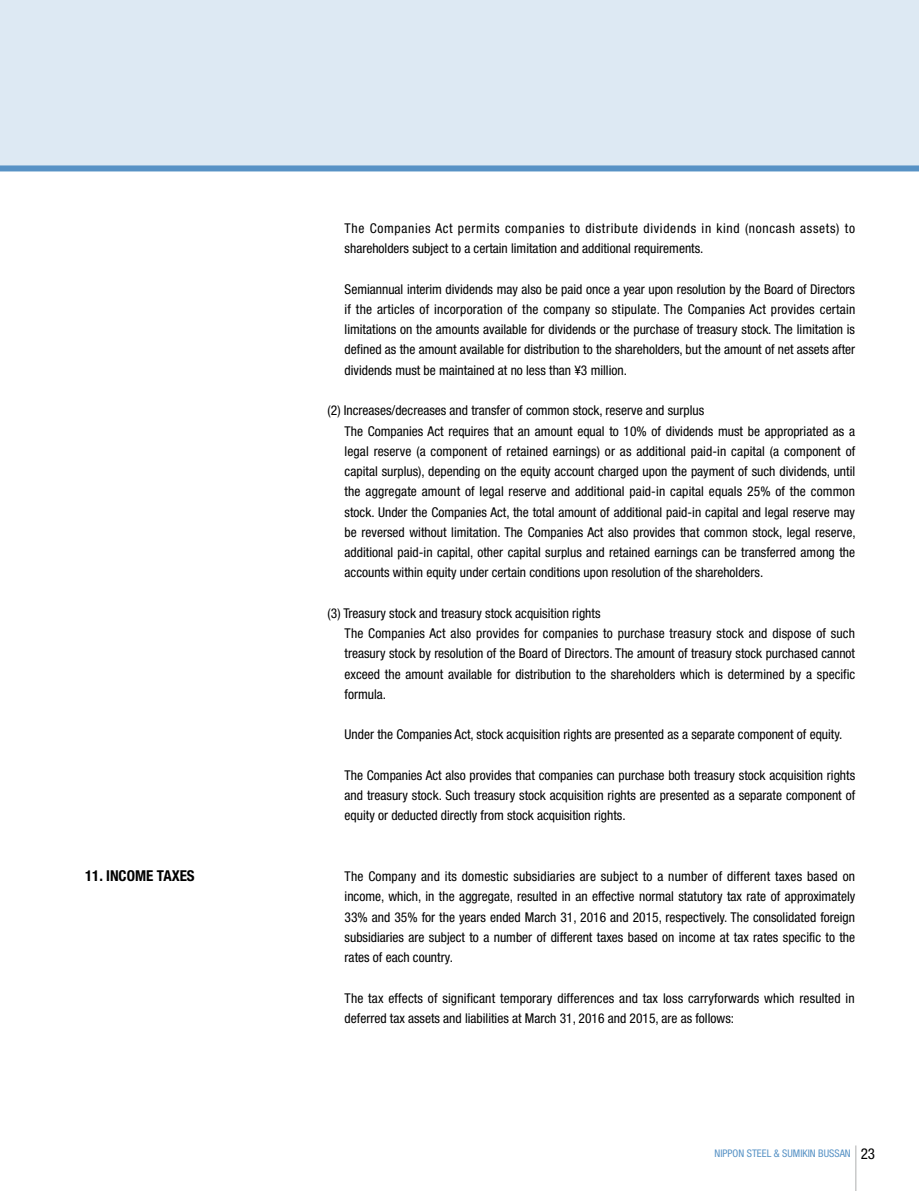
<style>
.page{position:relative;width:919px;height:1191px;background:#fff}
.page>*{position:absolute;margin:0;border:0;box-sizing:border-box;transform-origin:0 0}
.t1{font:700 condensed 15px "Helvetica Neue";color:#000}
.t2{font:condensed 13.5px/20.2px "Helvetica Neue";color:#000;text-align:justify}
.t3{font:condensed 13.5px/20.2px "Helvetica Neue";letter-spacing:.05em;color:#000}
.t4{font:condensed 10.5px "Helvetica Neue";color:#5792c5}
.s1{font-size:15px;color:#000}
</style>
<div class="page">
<hr style="left:854px;top:1145px;width:2px;height:46px;background:#c9caca">
<div style="left:0;top:0;width:918px;height:168px;background:#dde9f3"></div>
<div style="left:0;top:165px;width:918px;height:6px;background:#5792c5"></div>
<p class="t1" style="left:85px;top:866px;width:111px">11. INCOME TAXES</p>
<p class="t3" style="left:344px;top:218px;width:512px">The Companies Act permits companies to distribute dividends in kind (noncash assets) to shareholders subject to a certain limitation and additional requirements.</p>
<p class="t2" style="left:344px;top:279px;width:512px">Semiannual interim dividends may also be paid once a year upon resolution by the Board of Directors if the articles of incorporation of the company so stipulate. The Companies Act provides certain limitations on the amounts available for dividends or the purchase of treasury stock. The limitation is defined as the amount available for distribution to the shareholders, but the amount of net assets after dividends must be maintained at no less than ¥3 million.</p>
<p class="t2" style="left:344px;top:400px;width:512px;text-align:left;text-indent:-17px">(2) Increases/decreases and transfer of common stock, reserve and surplus<br>The Companies Act requires that an amount equal to 10% of dividends must be appropriated as a legal reserve (a component of retained earnings) or as additional paid-in capital (a component of capital surplus), depending on the equity account charged upon the payment of such dividends, until the aggregate amount of legal reserve and additional paid-in capital equals 25% of the common stock. Under the Companies Act, the total amount of additional paid-in capital and legal reserve may be reversed without limitation. The Companies Act also provides that common stock, legal reserve, additional paid-in capital, other capital surplus and retained earnings can be transferred among the accounts within equity under certain conditions upon resolution of the shareholders.</p>
<p class="t2" style="left:344px;top:603px;width:512px;text-align:left;text-indent:-17px">(3) Treasury stock and treasury stock acquisition rights<br>The Companies Act also provides for companies to purchase treasury stock and dispose of such treasury stock by resolution of the Board of Directors. The amount of treasury stock purchased cannot exceed the amount available for distribution to the shareholders which is determined by a specific formula.</p>
<p class="t2" style="left:344px;top:724px;width:499px">Under the Companies Act, stock acquisition rights are presented as a separate component of equity.</p>
<p class="t2" style="left:344px;top:765px;width:512px">The Companies Act also provides that companies can purchase both treasury stock acquisition rights and treasury stock. Such treasury stock acquisition rights are presented as a separate component of equity or deducted directly from stock acquisition rights.</p>
<p class="t2" style="left:344px;top:866px;width:512px">The Company and its domestic subsidiaries are subject to a number of different taxes based on income, which, in the aggregate, resulted in an effective normal statutory tax rate of approximately 33% and 35% for the years ended March 31, 2016 and 2015, respectively. The consolidated foreign subsidiaries are subject to a number of different taxes based on income at tax rates specific to the rates of each country.</p>
<p class="t2" style="left:344px;top:987px;width:511px">The tax effects of significant temporary differences and tax loss carryforwards which resulted in deferred tax assets and liabilities at March 31, 2016 and 2015, are as follows:</p>
<p class="t4" style="left:714px;top:1146px;width:162px">NIPPON STEEL &amp; SUMIKIN BUSSAN <span class="s1">23</span></p>
</div>
